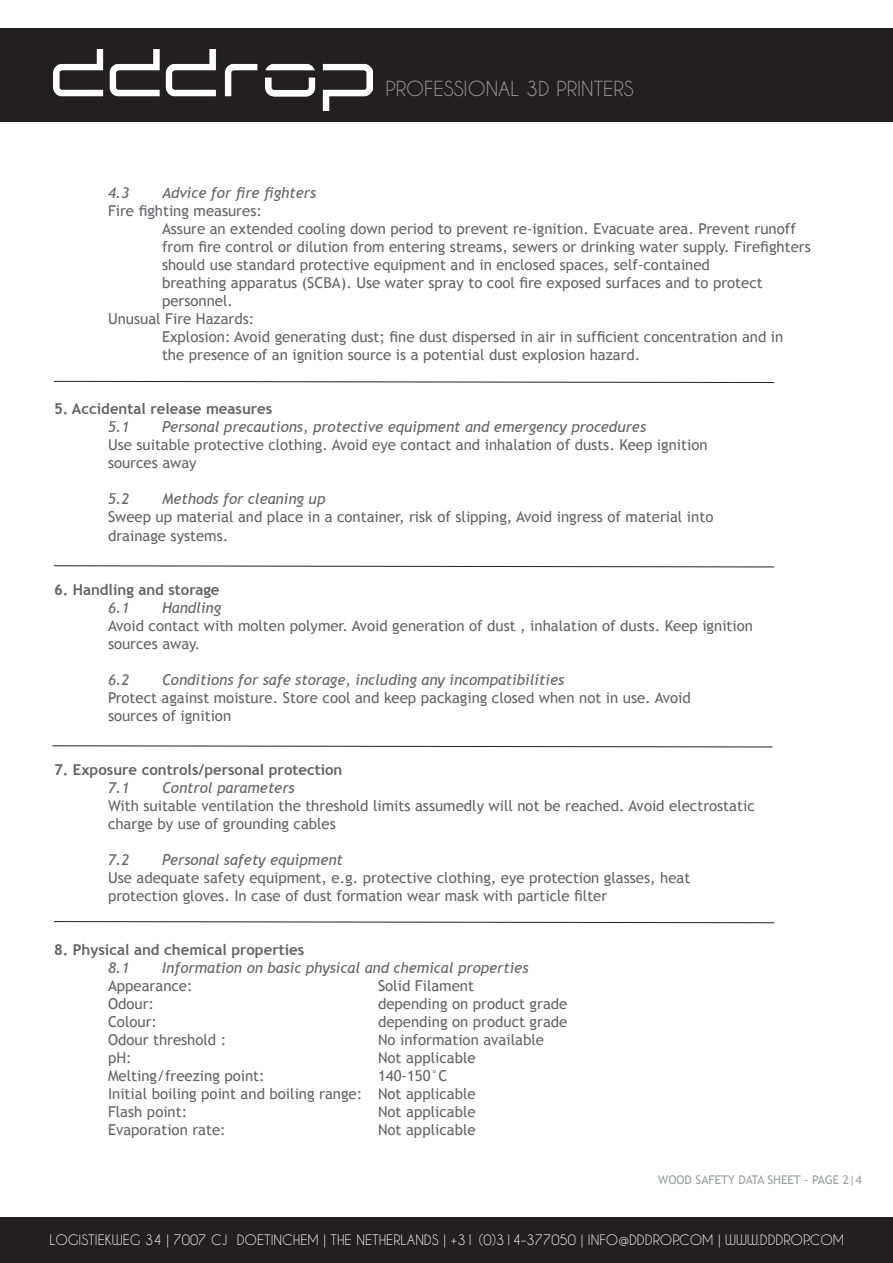
<style>
.page{position:relative;width:893px;height:1263px;background:#fff}
.page>*{position:absolute;margin:0;border:0;box-sizing:border-box;transform-origin:0 0}
.t1{font:19.5px "Caviar Dreams";color:#9c9f9e}
.t2{font:15px/18px "Trebuchet MS";color:#636366}
.t3{font:italic 15px "Trebuchet MS";color:#636366}
.t4{font:700 15px "Trebuchet MS";color:#636366}
.t5{font:13.5px "Caviar Dreams";color:#fff}
.t6{font:12px "Trebuchet MS";color:#9c9f9e}
</style>
<div class="page">
<div style="left:0;top:28px;width:893px;height:94px;background:#231f20"></div>
<img style="left:53px;top:50px;width:319px;height:60px">
<div style="left:0;top:1217px;width:893px;height:46px;background:#231f20"></div>
<svg style="left:54px;top:381px;width:720px;height:2px"></svg>
<svg style="left:54px;top:565px;width:720px;height:2px"></svg>
<svg style="left:52px;top:745px;width:721px;height:2px"></svg>
<svg style="left:54px;top:921px;width:720px;height:2px"></svg>
<h1 class="t1" style="left:385px;top:77px;width:250px">PROFESSIONAL 3D PRINTERS</h1>
<p class="t3" style="left:108px;top:184px;width:23px">4.3</p>
<p class="t3" style="left:162px;top:184px;width:156px">Advice for fire fighters</p>
<p class="t2" style="left:108px;top:202px;width:155px">Fire fighting measures:</p>
<p class="t2" style="left:162px;top:220px;width:635px">Assure an extended cooling down period to prevent re-ignition. Evacuate area. Prevent runoff</p>
<p class="t2" style="left:162px;top:238px;width:650px">from fire control or dilution from entering streams, sewers or drinking water supply. Firefighters</p>
<p class="t2" style="left:162px;top:256px;width:549px">should use standard protective equipment and in enclosed spaces, self-contained</p>
<p class="t2" style="left:162px;top:274px;width:602px">breathing apparatus (SCBA). Use water spray to cool fire exposed surfaces and to protect</p>
<p class="t2" style="left:162px;top:292px;width:72px">personnel.</p>
<p class="t2" style="left:108px;top:310px;width:148px">Unusual Fire Hazards:</p>
<p class="t2" style="left:162px;top:328px;width:623px">Explosion: Avoid generating dust; fine dust dispersed in air in sufficient concentration and in</p>
<p class="t2" style="left:162px;top:346px;width:480px">the presence of an ignition source is a potential dust explosion hazard.</p>
<p class="t4" style="left:54px;top:400px;width:220px">5. Accidental release measures</p>
<p class="t3" style="left:108px;top:418px;width:23px">5.1</p>
<p class="t3" style="left:162px;top:418px;width:486px">Personal precautions, protective equipment and emergency procedures</p>
<p class="t2" style="left:108px;top:436px;width:601px">Use suitable protective clothing. Avoid eye contact and inhalation of dusts. Keep ignition sources away</p>
<p class="t3" style="left:108px;top:490px;width:23px">5.2</p>
<p class="t3" style="left:162px;top:490px;width:165px">Methods for cleaning up</p>
<p class="t2" style="left:108px;top:508px;width:607px">Sweep up material and place in a container, risk of slipping, Avoid ingress of material into drainage systems.</p>
<p class="t4" style="left:54px;top:580px;width:167px">6. Handling and storage</p>
<p class="t3" style="left:108px;top:598px;width:23px">6.1</p>
<p class="t3" style="left:162px;top:598px;width:61px">Handling</p>
<p class="t2" style="left:108px;top:616px;width:647px">Avoid contact with molten polymer. Avoid generation of dust , inhalation of dusts. Keep ignition sources away.</p>
<p class="t3" style="left:108px;top:670px;width:23px">6.2</p>
<p class="t3" style="left:162px;top:670px;width:404px">Conditions for safe storage, including any incompatibilities</p>
<p class="t2" style="left:108px;top:688px;width:584px">Protect against moisture. Store cool and keep packaging closed when not in use. Avoid sources of ignition</p>
<p class="t4" style="left:54px;top:760px;width:290px">7. Exposure controls/personal protection</p>
<p class="t3" style="left:108px;top:778px;width:23px">7.1</p>
<p class="t3" style="left:162px;top:778px;width:134px">Control parameters</p>
<p class="t2" style="left:108px;top:796px;width:648px">With suitable ventilation the threshold limits assumedly will not be reached. Avoid electrostatic charge by use of grounding cables</p>
<p class="t3" style="left:108px;top:850px;width:23px">7.2</p>
<p class="t3" style="left:162px;top:850px;width:182px">Personal safety equipment</p>
<p class="t2" style="left:108px;top:868px;width:584px">Use adequate safety equipment, e.g. protective clothing, eye protection glasses, heat protection gloves. In case of dust formation wear mask with particle filter</p>
<p class="t4" style="left:54px;top:940px;width:252px">8. Physical and chemical properties</p>
<p class="t3" style="left:108px;top:958px;width:23px">8.1</p>
<p class="t3" style="left:162px;top:958px;width:368px">Information on basic physical and chemical properties</p>
<p class="t2" style="left:108px;top:976px;width:86px">Appearance:</p>
<p class="t2" style="left:378px;top:976px;width:98px">Solid Filament</p>
<p class="t2" style="left:108px;top:994px;width:48px">Odour:</p>
<p class="t2" style="left:378px;top:994px;width:191px">depending on product grade</p>
<p class="t2" style="left:108px;top:1012px;width:51px">Colour:</p>
<p class="t2" style="left:378px;top:1012px;width:191px">depending on product grade</p>
<p class="t2" style="left:108px;top:1030px;width:120px">Odour threshold :</p>
<p class="t2" style="left:378px;top:1030px;width:167px">No information available</p>
<p class="t2" style="left:108px;top:1048px;width:25px">pH:</p>
<p class="t2" style="left:378px;top:1048px;width:99px">Not applicable</p>
<p class="t2" style="left:108px;top:1066px;width:158px">Melting/freezing point:</p>
<p class="t2" style="left:108px;top:1066px;width:369px;text-indent:270px">140-150°C<br>Initial boiling point and boiling range: Not applicable<br>Flash point:</p>
<p class="t2" style="left:378px;top:1102px;width:99px">Not applicable</p>
<p class="t2" style="left:108px;top:1120px;width:119px">Evaporation rate:</p>
<p class="t2" style="left:378px;top:1120px;width:99px">Not applicable</p>
<p class="t6" style="left:658px;top:1172px;width:205px">WOOD SAFETY DATA SHEET - PAGE 2|4</p>
<p class="t5" style="left:50px;top:1232px;width:796px">LOGISTIEKWEG 34 | 7007 CJ DOETINCHEM | THE NETHERLANDS | +31 (0)314–377050 | INFO@DDDROP.COM | WWW.DDDROP.COM</p>
</div>
